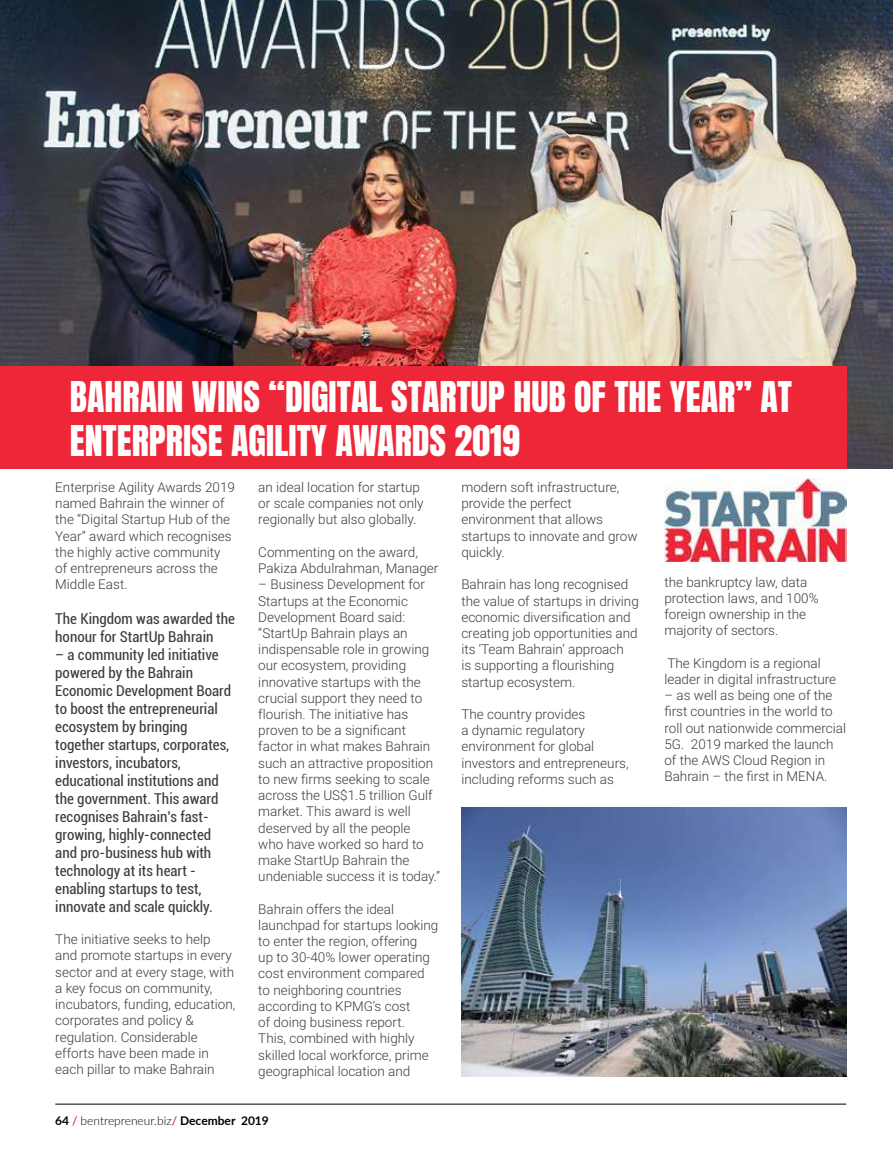
<style>
.page{position:relative;width:893px;height:1149px;background:#fff}
.page>*{position:absolute;margin:0;border:0;box-sizing:border-box;transform-origin:0 0}
.t1{font:36px/43.2px "Anton";color:#fff}
.t2{font:condensed 15px/18px "Roboto";color:#3c3c3b}
.t3{font:300 13.5px/16.2px "Roboto";color:#3c3c3b}
.t4{font:300 12px "Lato";color:#000}
.s1{font-weight:700}
.s2{font-weight:400;color:#d61116}
</style>
<div class="page">
<hr style="left:55px;top:1103px;width:791px;height:1px;background:#000">
<img style="left:0;top:0;width:893px;height:468px">
<div style="left:0;top:366px;width:846px;height:102px;background:#ee2738"></div>
<img style="left:461px;top:807px;width:385px;height:269px">
<img style="left:664px;top:478px;width:182px;height:83px">
<svg style="left:892px;top:80px;width:1px;height:26px"></svg>
<h1 class="t1" style="left:70px;top:378px;width:724px">BAHRAIN WINS “DIGITAL STARTUP HUB OF THE YEAR” AT<br>ENTERPRISE AGILITY AWARDS 2019</h1>
<p class="t3" style="left:55px;top:478px;width:181px">Enterprise Agility Awards 2019 named Bahrain the winner of the “Digital Startup Hub of the<br>Year” award which recognises the highly active community of entrepreneurs across the<br>Middle East.</p>
<p class="t2" style="left:55px;top:608px;width:181px">The Kingdom was awarded the honour for StartUp Bahrain</p>
<p class="t2" style="left:55px;top:644px;width:177px">– a community led initiative powered by the Bahrain<br>Economic Development Board to boost the entrepreneurial ecosystem by bringing together startups, corporates, investors, incubators, educational institutions and the government. This award recognises Bahrain’s fast&shy;growing, highly-connected and pro-business hub with technology at its heart - enabling startups to test, innovate and scale quickly.</p>
<p class="t3" style="left:55px;top:930px;width:182px">The initiative seeks to help and promote startups in every sector and at every stage, with a key focus on community, incubators, funding, education, corporates and policy &amp; regulation. Considerable efforts have been made in each pillar to make Bahrain</p>
<p class="t3" style="left:258px;top:478px;width:167px">an ideal location for startup or scale companies not only regionally but also globally.</p>
<p class="t3" style="left:258px;top:543px;width:182px">Commenting on the award,<br>Pakiza Abdulrahman, Manager</p>
<p class="t3" style="left:258px;top:575px;width:183px">– Business Development for<br>Startups at the Economic<br>Development Board said: “StartUp Bahrain plays an indispensable role in growing our ecosystem, providing innovative startups with the crucial support they need to flourish. The initiative has proven to be a significant factor in what makes Bahrain such an attractive proposition to new firms seeking to scale across the US$1.5 trillion Gulf market. This award is well deserved by all the people<br>who have worked so hard to make StartUp Bahrain the undeniable success it is today.”</p>
<p class="t3" style="left:258px;top:899px;width:182px">Bahrain offers the ideal launchpad for startups looking to enter the region, offering<br>up to 30-40% lower operating cost environment compared to neighboring countries according to KPMG’s cost<br>of doing business report.<br>This, combined with highly skilled local workforce, prime geographical location and</p>
<p class="t4" style="left:55px;top:1111px;width:215px"><span class="s1">64</span> <span class="s2">/</span> bentrepreneur.biz<span class="s2">/</span> <span class="s1">December 2019</span></p>
<p class="t3" style="left:461px;top:478px;width:178px">modern soft infrastructure, provide the perfect environment that allows startups to innovate and grow quickly.</p>
<p class="t3" style="left:461px;top:575px;width:179px">Bahrain has long recognised the value of startups in driving economic diversification and creating job opportunities and its ‘Team Bahrain’ approach<br>is supporting a flourishing startup ecosystem.</p>
<p class="t3" style="left:461px;top:705px;width:169px">The country provides<br>a dynamic regulatory environment for global investors and entrepreneurs, including reforms such as</p>
<p class="t3" style="left:664px;top:573px;width:156px">the bankruptcy law, data protection laws, and 100% foreign ownership in the majority of sectors.</p>
<p class="t3" style="left:664px;top:654px;width:173px">The Kingdom is a regional leader in digital infrastructure</p>
<p class="t3" style="left:664px;top:686px;width:183px">– as well as being one of the first countries in the world to roll out nationwide commercial<br>5G. 2019 marked the launch of the AWS Cloud Region in<br>Bahrain – the first in MENA.</p>
</div>
